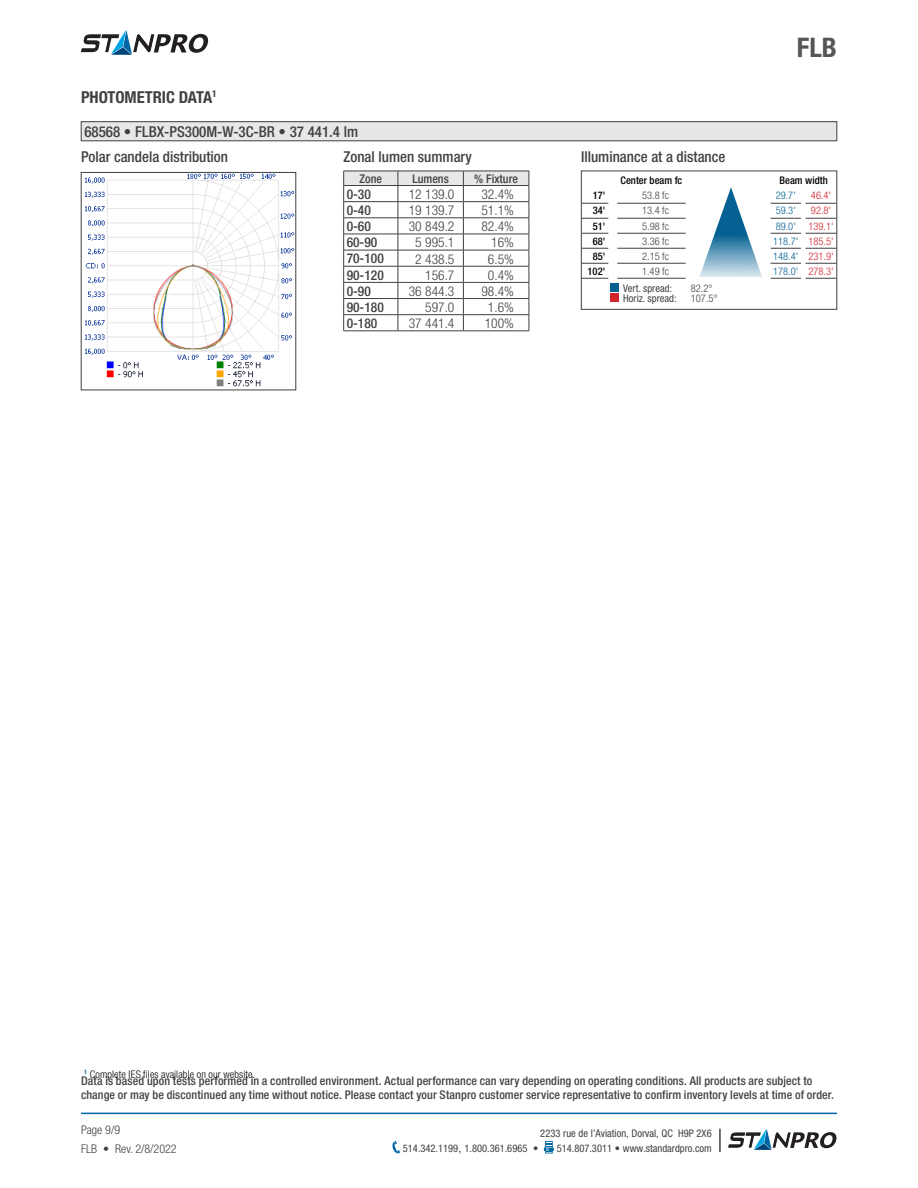
<style>
.page{position:relative;width:918px;height:1188px;background:#fff}
.page>*{position:absolute;margin:0;border:0;box-sizing:border-box;transform-origin:0 0}
.t1{font:700 condensed 27px "Helvetica Neue";color:#565659}
.t2{font:700 condensed 16.5px "Helvetica Neue";color:#414042}
.t3{font:500 condensed 15px "Helvetica Neue";color:#414042}
.t4{font:300 condensed 13.5px "Helvetica Neue";color:#414042}
.t5{font:500 condensed 13.5px "Helvetica Neue";color:#414042}
.t6{font:500 condensed 12px/13.5px "Helvetica Neue";letter-spacing:.01em;color:#414042}
.t7{font:300 condensed 12px/18.3px "Helvetica Neue";color:#414042}
.t8{font:condensed 10.5px "Helvetica Neue";color:#414042}
.t9{font:300 condensed 10.5px "Helvetica Neue";color:#414042}
.t10{font:300 condensed 10.5px "Helvetica Neue";color:#066193}
.t11{font:500 condensed 10.5px "Helvetica Neue";color:#000}
.t12{font:300 condensed 10.5px "Helvetica Neue";letter-spacing:.01em;color:#000}
.t13{font:300 condensed 10.5px "Helvetica Neue";color:#d2232a}
.s1{color:#066193}
.s2{color:#d2232a}
.s3{font-stretch:normal}
</style>
<div class="page">
<hr style="left:81px;top:1113px;width:756px;height:1px;background:#0065a4">
<hr style="left:719px;top:1129px;width:2px;height:23px;background:#414042">
<svg style="left:392px;top:1141px;width:8px;height:13px"></svg>
<svg style="left:544px;top:1141px;width:10px;height:12px"></svg>
<svg style="left:728px;top:1129px;width:109px;height:21px"></svg>
<svg style="left:81px;top:30px;width:127px;height:25px"></svg>
<img style="left:85px;top:174px;width:209px;height:213px">
<div style="left:81px;top:172px;width:215px;height:218px;border:1px solid #414042"></div>
<svg style="left:343px;top:171px;width:187px;height:160px"></svg>
<hr style="left:343px;top:331px;width:55px;height:1px;background:#414042">
<hr style="left:398px;top:331px;width:65px;height:1px;background:#414042">
<hr style="left:463px;top:331px;width:66px;height:1px;background:#414042">
<div style="left:81px;top:122px;width:756px;height:19px;background:#e6e7e8"></div>
<div style="left:81px;top:122px;width:756px;height:19px;border:1px solid #414042"></div>
<svg style="left:655px;top:187px;width:152px;height:92px"></svg>
<hr style="left:617px;top:203px;width:69px;height:1px;background:#414042">
<hr style="left:771px;top:203px;width:30px;height:1px;background:#414042">
<hr style="left:805px;top:203px;width:32px;height:1px;background:#414042">
<hr style="left:617px;top:218px;width:69px;height:1px;background:#414042">
<hr style="left:771px;top:218px;width:30px;height:1px;background:#414042">
<hr style="left:805px;top:218px;width:32px;height:1px;background:#414042">
<hr style="left:617px;top:233px;width:69px;height:1px;background:#414042">
<hr style="left:771px;top:233px;width:30px;height:1px;background:#414042">
<hr style="left:805px;top:233px;width:32px;height:1px;background:#414042">
<hr style="left:617px;top:248px;width:69px;height:1px;background:#414042">
<hr style="left:771px;top:248px;width:30px;height:1px;background:#414042">
<hr style="left:805px;top:248px;width:32px;height:1px;background:#414042">
<hr style="left:617px;top:263px;width:69px;height:1px;background:#414042">
<hr style="left:771px;top:263px;width:30px;height:1px;background:#414042">
<hr style="left:805px;top:263px;width:32px;height:1px;background:#414042">
<hr style="left:617px;top:278px;width:69px;height:1px;background:#414042">
<svg style="left:583px;top:278px;width:25px;height:1px"></svg>
<svg style="left:583px;top:203px;width:25px;height:1px"></svg>
<svg style="left:583px;top:218px;width:25px;height:1px"></svg>
<svg style="left:583px;top:233px;width:25px;height:1px"></svg>
<svg style="left:583px;top:248px;width:25px;height:1px"></svg>
<svg style="left:583px;top:263px;width:25px;height:1px"></svg>
<hr style="left:771px;top:278px;width:30px;height:1px;background:#414042">
<hr style="left:805px;top:278px;width:32px;height:1px;background:#414042">
<div style="left:610px;top:283px;width:9px;height:9px;background:#066193"></div>
<div style="left:610px;top:293px;width:9px;height:9px;background:#d2232a"></div>
<div style="left:581px;top:171px;width:256px;height:139px;border:1px solid #414042"></div>
<h2 class="t2" style="left:81px;top:87px;width:137px">PHOTOMETRIC DATA<sup>1</sup></h2>
<p class="t3" style="left:84px;top:122px;width:275px">68568 • FLBX-PS300M-W-3C-BR • 37 441.4 lm</p>
<h1 class="t1" style="left:797px;top:31px;width:42px">FLB</h1>
<p class="t3" style="left:81px;top:147px;width:149px">Polar candela distribution</p>
<p class="t3" style="left:343px;top:147px;width:130px">Zonal lumen summary</p>
<p class="t3" style="left:581px;top:147px;width:146px">Illuminance at a distance</p>
<p class="t6" style="left:360px;top:171px;width:24px">Zone</p>
<p class="t6" style="left:412px;top:171px;width:38px">Lumens</p>
<p class="t6" style="left:474px;top:171px;width:45px">% Fixture</p>
<p class="t5" style="left:347px;top:186px;width:26px">0-30</p>
<p class="t4" style="left:409px;top:186px;width:47px">12 139.0</p>
<p class="t4" style="left:482px;top:186px;width:34px">32.4%</p>
<p class="t5" style="left:347px;top:202px;width:26px">0-40</p>
<p class="t4" style="left:409px;top:203px;width:47px">19 139.7</p>
<p class="t4" style="left:482px;top:203px;width:34px">51.1%</p>
<p class="t5" style="left:347px;top:218px;width:26px">0-60</p>
<p class="t4" style="left:409px;top:219px;width:47px">30 849.2</p>
<p class="t4" style="left:482px;top:219px;width:34px">82.4%</p>
<p class="t5" style="left:347px;top:234px;width:32px">60-90</p>
<p class="t4" style="left:415px;top:235px;width:41px">5 995.1</p>
<p class="t4" style="left:491px;top:235px;width:24px">16%</p>
<p class="t5" style="left:347px;top:251px;width:39px">70-100</p>
<p class="t4" style="left:415px;top:251px;width:41px">2 438.5</p>
<p class="t4" style="left:488px;top:251px;width:27px">6.5%</p>
<p class="t5" style="left:347px;top:267px;width:39px">90-120</p>
<p class="t4" style="left:425px;top:267px;width:31px">156.7</p>
<p class="t4" style="left:488px;top:267px;width:27px">0.4%</p>
<p class="t5" style="left:347px;top:283px;width:26px">0-90</p>
<p class="t4" style="left:409px;top:283px;width:47px">36 844.3</p>
<p class="t4" style="left:482px;top:283px;width:34px">98.4%</p>
<p class="t5" style="left:347px;top:299px;width:39px">90-180</p>
<p class="t4" style="left:425px;top:299px;width:31px">597.0</p>
<p class="t4" style="left:488px;top:299px;width:27px">1.6%</p>
<p class="t5" style="left:347px;top:315px;width:32px">0-180</p>
<p class="t4" style="left:409px;top:316px;width:47px">37 441.4</p>
<p class="t4" style="left:485px;top:316px;width:31px">100%</p>
<p class="t11" style="left:621px;top:174px;width:63px">Center beam fc</p>
<p class="t11" style="left:780px;top:174px;width:50px">Beam width</p>
<p class="t11" style="left:593px;top:190px;width:14px">17'</p>
<p class="t9" style="left:642px;top:190px;width:28px">53.8 fc</p>
<p class="t10" style="left:776px;top:190px;width:22px">29.7'</p>
<p class="t13" style="left:811px;top:190px;width:22px">46.4'</p>
<p class="t11" style="left:593px;top:205px;width:14px">34'</p>
<p class="t9" style="left:642px;top:205px;width:28px">13.4 fc</p>
<p class="t10" style="left:776px;top:205px;width:22px">59.3'</p>
<p class="t13" style="left:811px;top:205px;width:22px">92.8'</p>
<p class="t11" style="left:593px;top:220px;width:14px">51'</p>
<p class="t9" style="left:642px;top:220px;width:28px">5.98 fc</p>
<p class="t13" style="left:776px;top:220px;width:59px"><span class="s1">89.0'</span> 139.1'</p>
<p class="t11" style="left:593px;top:235px;width:14px">68'</p>
<p class="t9" style="left:642px;top:235px;width:28px">3.36 fc</p>
<p class="t10" style="left:773px;top:235px;width:62px">118.7' <span class="s2">185.5'</span></p>
<p class="t11" style="left:593px;top:250px;width:14px">85'</p>
<p class="t9" style="left:642px;top:250px;width:28px">2.15 fc</p>
<p class="t10" style="left:773px;top:250px;width:62px">148.4' <span class="s2">231.9'</span></p>
<p class="t11" style="left:588px;top:265px;width:19px">102'</p>
<p class="t9" style="left:642px;top:265px;width:28px">1.49 fc</p>
<p class="t10" style="left:773px;top:265px;width:62px">178.0' <span class="s2">278.3'</span></p>
<p class="t8" style="left:623px;top:282px;width:50px">Vert. spread:</p>
<p class="t9" style="left:691px;top:282px;width:23px">82.2°</p>
<p class="t8" style="left:623px;top:292px;width:55px">Horiz. spread:</p>
<p class="t9" style="left:691px;top:293px;width:28px">107.5°</p>
<p class="t12" style="left:84px;top:1068px;width:172px"><sup>1</sup> Complete IES files available on our website.</p>
<p class="t6" style="left:81px;top:1074px;width:755px">Data is based upon tests performed in a controlled environment. Actual performance can vary depending on operating conditions. All products are subject to change or may be discontinued any time without notice. Please contact your Stanpro customer service representative to confirm inventory levels at time of order.</p>
<p class="t7" style="left:81px;top:1121px;width:97px">Page 9/9<br>FLB • Rev. 2/8/2022</p>
<p class="t8" style="left:540px;top:1127px;width:173px">2233 rue de l’Aviation, Dorval, QC H9P 2X6</p>
<p class="t8" style="left:403px;top:1142px;width:137px">514.342.1199<span class="s3">,</span> 1.800.361.6965 •</p>
<p class="t8" style="left:557px;top:1142px;width:157px">514.807.3011 • www.standardpro.com</p>
</div>
